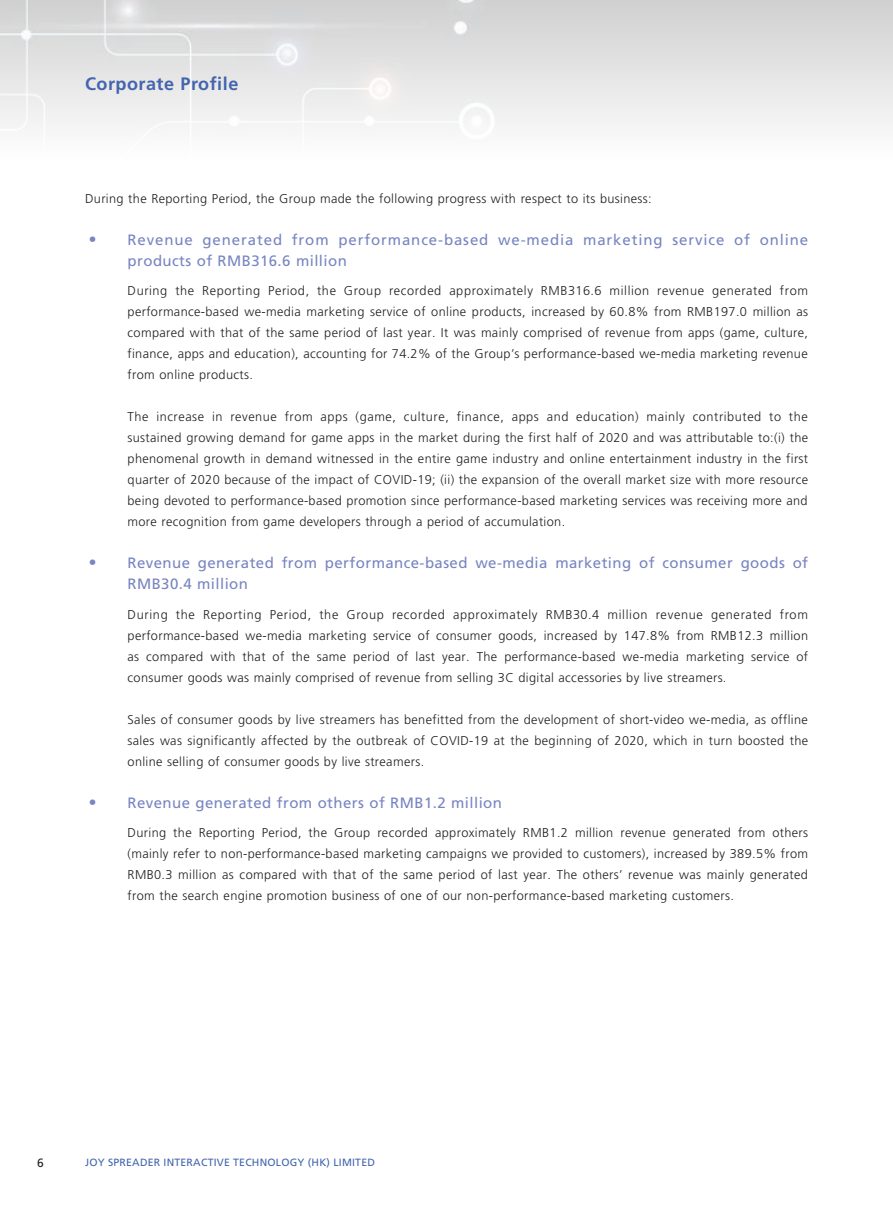
<style>
.page{position:relative;width:893px;height:1212px;background:#fff}
.page>*{position:absolute;margin:0;border:0;box-sizing:border-box;transform-origin:0 0}
.t1{font:700 18px "Frutiger LT Std";letter-spacing:.03em;color:#4364af}
.t2{font:15px/21px "Frutiger LT Std";letter-spacing:.03em;color:#7885c1}
.t3{font:15px/21px "Frutiger LT Std";letter-spacing:.06em;color:#7885c1}
.t4{font:700 15px "M Hei HK";color:#7885c1}
.t5{font:300 12.75px/21px "Frutiger LT Std";letter-spacing:.03em;color:#231f20;text-align:justify}
.t6{font:12px "Frutiger LT Std";color:#231f20}
.t7{font:10.5px "Frutiger LT Std";letter-spacing:.02em;color:#4364af}
</style>
<div class="page">
<h1 class="t1" style="left:85px;top:74px;width:155px">Corporate Profile</h1>
<p class="t5" style="left:85px;top:188px;width:568px">During the Reporting Period, the Group made the following progress with respect to its business:</p>
<p class="t4" style="left:85px;top:228px;width:16px">‧</p>
<p class="t3" style="left:128px;top:229px;width:682px">Revenue generated from performance-based we-media marketing service of online products of RMB316.6 million</p>
<p class="t5" style="left:128px;top:281px;width:682px">During the Reporting Period, the Group recorded approximately RMB316.6 million revenue generated from performance-based we-media marketing service of online products, increased by 60.8% from RMB197.0 million as compared with that of the same period of last year. It was mainly comprised of revenue from apps (game, culture, finance, apps and education), accounting for 74.2% of the Group’s performance-based we-media marketing revenue from online products.</p>
<p class="t5" style="left:128px;top:407px;width:682px">The increase in revenue from apps (game, culture, finance, apps and education) mainly contributed to the sustained growing demand for game apps in the market during the first half of 2020 and was attributable to:(i) the phenomenal growth in demand witnessed in the entire game industry and online entertainment industry in the first quarter of 2020 because of the impact of COVID-19; (ii) the expansion of the overall market size with more resource being devoted to performance-based promotion since performance-based marketing services was receiving more and more recognition from game developers through a period of accumulation.</p>
<p class="t4" style="left:85px;top:552px;width:16px">‧</p>
<p class="t2" style="left:128px;top:553px;width:682px">Revenue generated from performance-based we-media marketing of consumer goods of<br>RMB30.4 million</p>
<p class="t5" style="left:128px;top:604px;width:682px">During the Reporting Period, the Group recorded approximately RMB30.4 million revenue generated from performance-based we-media marketing service of consumer goods, increased by 147.8% from RMB12.3 million as compared with that of the same period of last year. The performance-based we-media marketing service of consumer goods was mainly comprised of revenue from selling 3C digital accessories by live streamers.</p>
<p class="t5" style="left:128px;top:709px;width:682px">Sales of consumer goods by live streamers has benefitted from the development of short-video we-media, as offline sales was significantly affected by the outbreak of COVID-19 at the beginning of 2020, which in turn boosted the online selling of consumer goods by live streamers.</p>
<p class="t4" style="left:85px;top:791px;width:16px">‧</p>
<p class="t2" style="left:128px;top:792px;width:376px">Revenue generated from others of RMB1.2 million</p>
<p class="t5" style="left:128px;top:823px;width:682px">During the Reporting Period, the Group recorded approximately RMB1.2 million revenue generated from others (mainly refer to non-performance-based marketing campaigns we provided to customers), increased by 389.5% from RMB0.3 million as compared with that of the same period of last year. The others’ revenue was mainly generated from the search engine promotion business of one of our non-performance-based marketing customers.</p>
<p class="t6" style="left:37px;top:1155px;width:8px">6</p>
<p class="t7" style="left:85px;top:1156px;width:291px">JOY SPREADER INTERACTIVE TECHNOLOGY (HK) LIMITED</p>
</div>
